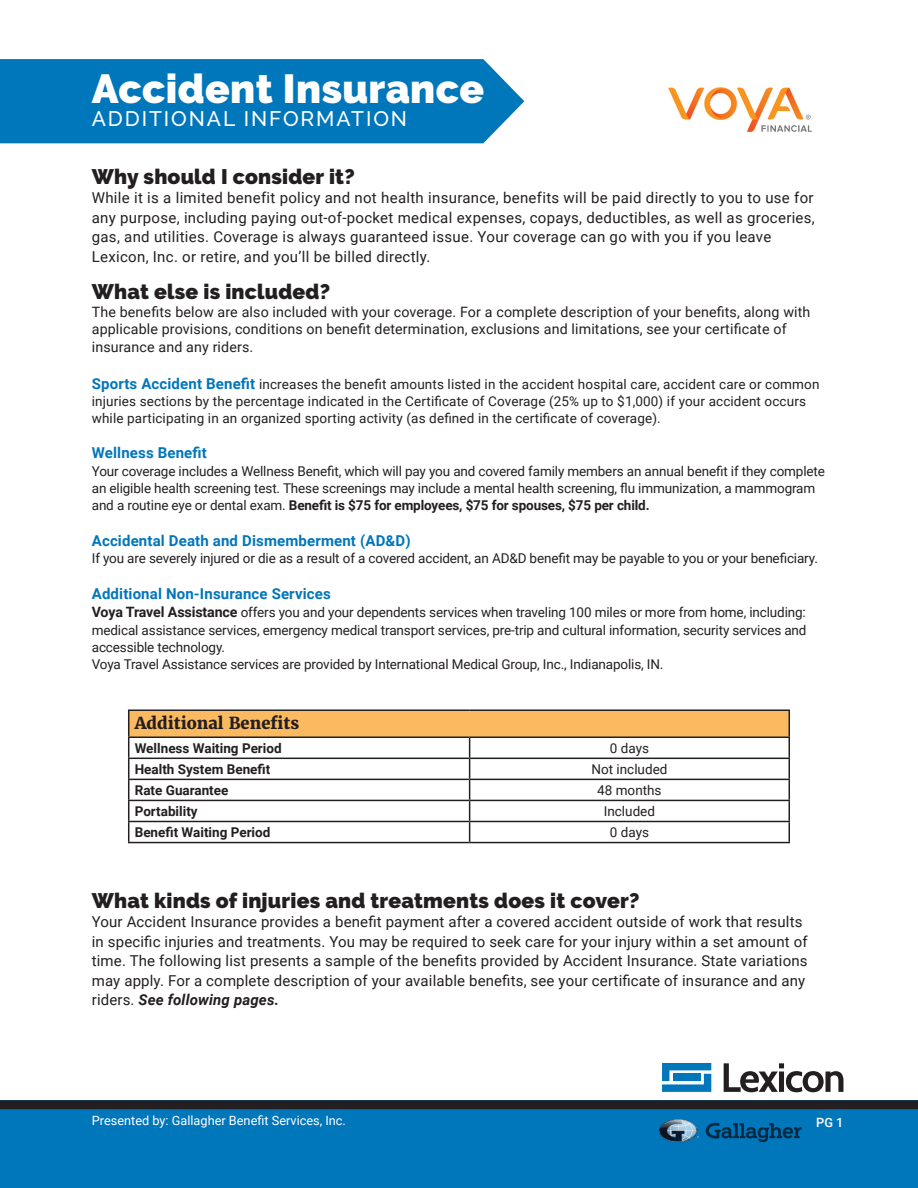
<style>
.page{position:relative;width:918px;height:1188px;background:#fff}
.page>*{position:absolute;margin:0;border:0;box-sizing:border-box;transform-origin:0 0}
.t1{font:900 40.5px "Raleway";letter-spacing:.01em;color:#fff}
.t2{font:900 21px "Raleway";letter-spacing:.01em;color:#231f20}
.t3{font:500 21px "Raleway";letter-spacing:.09em;color:#fff}
.t4{font:800 16.5px "Merriweather";color:#231f20}
.t5{font:15px/19.5px "Roboto";letter-spacing:.01em;color:#231f20}
.t6{font:700 15px "Roboto";letter-spacing:.01em;color:#0076bb}
.t7{font:14.25px/18px "Roboto";letter-spacing:.01em;color:#231f20}
.t8{font:13.5px/17.2px "Roboto";letter-spacing:-.01em;color:#231f20}
.t9{font:13.5px/17.2px "Roboto";letter-spacing:.01em;color:#231f20}
.t10{font:700 13.5px "Roboto";color:#231f20}
.t11{font:12.75px "Roboto";color:#fff}
.t12{font:500 12.75px "Roboto";color:#fff}
.s1{font-weight:700;font-size:15px;color:#0076bb}
.s2{font-weight:700}
.s3{font-weight:700;font-size:14.25px}
.s4{font-weight:700;font-style:italic}
</style>
<div class="page">
<div style="left:0;top:1100px;width:918px;height:88px;background:#0076bb"></div>
<div style="left:0;top:1100px;width:918px;height:9px;background:#231f20"></div>
<img style="left:659px;top:1119px;width:143px;height:24px">
<svg style="left:724px;top:1063px;width:119px;height:29px"></svg>
<svg style="left:662px;top:1063px;width:49px;height:29px"></svg>
<img style="left:668px;top:87px;width:144px;height:45px">
<div style="left:0;top:59px;width:524px;height:84px;background:#0076bb"></div>
<div style="left:129px;top:710px;width:660px;height:27px;background:#fcba60"></div>
<hr style="left:128px;top:736px;width:342px;height:2px;background:#231f20">
<hr style="left:470px;top:736px;width:320px;height:2px;background:#231f20">
<hr style="left:128px;top:779px;width:342px;height:1px;background:#231f20">
<hr style="left:470px;top:779px;width:320px;height:1px;background:#231f20">
<hr style="left:128px;top:800px;width:342px;height:1px;background:#231f20">
<hr style="left:470px;top:800px;width:320px;height:1px;background:#231f20">
<hr style="left:128px;top:821px;width:342px;height:1px;background:#231f20">
<hr style="left:470px;top:821px;width:320px;height:1px;background:#231f20">
<svg style="left:469px;top:738px;width:1px;height:104px"></svg>
<hr style="left:128px;top:842px;width:342px;height:1px;background:#231f20">
<hr style="left:470px;top:842px;width:320px;height:1px;background:#231f20">
<hr style="left:128px;top:758px;width:342px;height:1px;background:#231f20">
<hr style="left:470px;top:758px;width:320px;height:1px;background:#231f20">
<svg style="left:789px;top:711px;width:1px;height:131px"></svg>
<svg style="left:128px;top:711px;width:1px;height:131px"></svg>
<hr style="left:128px;top:710px;width:342px;height:1px;background:#231f20">
<hr style="left:470px;top:710px;width:320px;height:1px;background:#231f20">
<h1 class="t1" style="left:92px;top:65px;width:394px">Accident Insurance</h1>
<h2 class="t3" style="left:92px;top:106px;width:317px">ADDITIONAL INFORMATION</h2>
<h2 class="t2" style="left:92px;top:164px;width:264px">Why should I consider it?</h2>
<p class="t5" style="left:92px;top:188px;width:725px">While it is a limited benefit policy and not health insurance, benefits will be paid directly to you to use for any purpose, including paying out-of-pocket medical expenses, copays, deductibles, as well as groceries, gas, and utilities. Coverage is always guaranteed issue. Your coverage can go with you if you leave Lexicon, Inc. or retire, and you’ll be billed directly.</p>
<h2 class="t2" style="left:92px;top:279px;width:240px">What else is included?</h2>
<p class="t7" style="left:92px;top:302px;width:720px">The benefits below are also included with your coverage. For a complete description of your benefits, along with applicable provisions, conditions on benefit determination, exclusions and limitations, see your certificate of insurance and any riders.</p>
<p class="t9" style="left:92px;top:375px;width:729px"><span class="s1">Sports Accident Benefit</span> increases the benefit amounts listed in the accident hospital care, accident care or common injuries sections by the percentage indicated in the Certificate of Coverage (25% up to $1,000) if your accident occurs while participating in an organized sporting activity (as defined in the certificate of coverage).</p>
<p class="t6" style="left:92px;top:442px;width:117px">Wellness Benefit</p>
<p class="t8" style="left:92px;top:462px;width:735px">Your coverage includes a Wellness Benefit, which will pay you and covered family members an annual benefit if they complete an eligible health screening test. These screenings may include a mental health screening, flu immunization, a mammogram and a routine eye or dental exam. <span class="s2">Benefit is $75 for employees, $75 for spouses, $75 per child.</span></p>
<p class="t6" style="left:92px;top:530px;width:321px">Accidental Death and Dismemberment (AD&amp;D)</p>
<p class="t8" style="left:92px;top:549px;width:728px">If you are severely injured or die as a result of a covered accident, an AD&amp;D benefit may be payable to you or your beneficiary.</p>
<p class="t6" style="left:92px;top:583px;width:241px">Additional Non-Insurance Services</p>
<p class="t8" style="left:92px;top:603px;width:716px"><span class="s3">Voya Travel Assistance</span> offers you and your dependents services when traveling 100 miles or more from home, including: medical assistance services, emergency medical transport services, pre-trip and cultural information, security services and accessible technology.<br>Voya Travel Assistance services are provided by International Medical Group, Inc., Indianapolis, IN.</p>
<p class="t4" style="left:135px;top:713px;width:166px">Additional Benefits</p>
<p class="t10" style="left:135px;top:739px;width:148px">Wellness Waiting Period</p>
<p class="t8" style="left:610px;top:739px;width:41px">0 days</p>
<p class="t10" style="left:135px;top:760px;width:137px">Health System Benefit</p>
<p class="t8" style="left:591px;top:760px;width:77px">Not included</p>
<p class="t10" style="left:135px;top:781px;width:95px">Rate Guarantee</p>
<p class="t8" style="left:597px;top:781px;width:66px">48 months</p>
<p class="t10" style="left:135px;top:802px;width:64px">Portability</p>
<p class="t8" style="left:604px;top:802px;width:53px">Included</p>
<p class="t10" style="left:135px;top:823px;width:137px">Benefit Waiting Period</p>
<p class="t8" style="left:610px;top:823px;width:41px">0 days</p>
<h2 class="t2" style="left:92px;top:888px;width:549px">What kinds of injuries and treatments does it cover?</h2>
<p class="t5" style="left:92px;top:911px;width:717px">Your Accident Insurance provides a benefit payment after a covered accident outside of work that results in specific injuries and treatments. You may be required to seek care for your injury within a set amount of time. The following list presents a sample of the benefits provided by Accident Insurance. State variations may apply. For a complete description of your available benefits, see your certificate of insurance and any riders. <span class="s4">See following pages.</span></p>
<p class="t11" style="left:92px;top:1112px;width:256px">Presented by: Gallagher Benefit Services, Inc.</p>
<p class="t12" style="left:816px;top:1113px;width:29px">PG 1</p>
</div>
